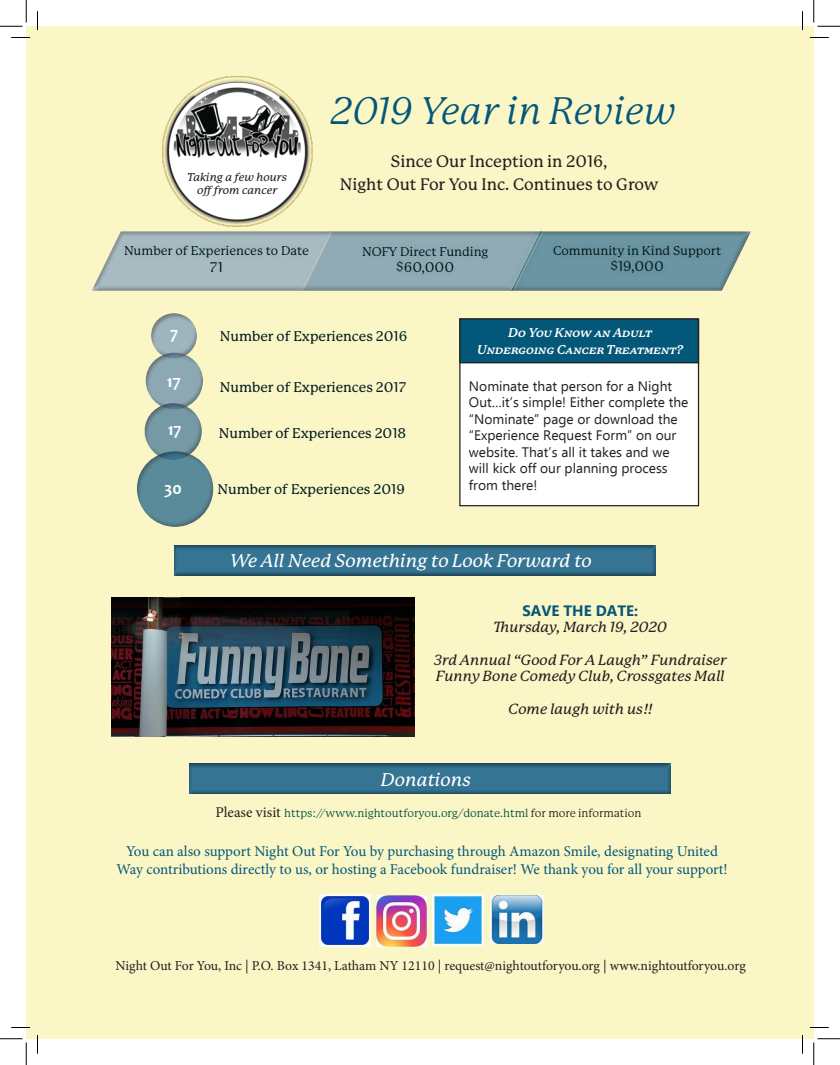
<style>
.page{position:relative;width:840px;height:1065px;background:#fff}
.page>*{position:absolute;margin:0;border:0;box-sizing:border-box;transform-origin:0 0}
.Title_cover_white{font:italic 37.5px "P22 Mackinac";color:#035779}
.t1{font:italic 500 18px "P22 Mackinac Pro";color:#fff}
.Sub_Title_white{font:700 17.5px "Candara";color:#fff}
.t2{font:500 16.25px "P Mackinac Pro";color:#231f20}
.t3{font:15px/18px "Minion Pro";letter-spacing:-.005em;color:#035779;text-align:center}
.t4{font:700 15px "Ebrima";color:#035779}
.t5{font:italic 500 14.38px "P22 Mackinac Pro";color:#231f20}
.t6{font:13.75px/16.5px "Ebrima";color:#231f20}
.t7{font:500 13.75px "P Mackinac Pro";color:#041f23}
.t8{font:13.75px "Minion Pro";letter-spacing:-.005em;color:#231f20}
.t9{font:500 12.5px "P Mackinac Pro";color:#041f23}
.Sub_sub_tittle{font:italic 700 12.5px/17.5px "P22 Mackinac Pro";color:#fff;text-align:center}
.t10{font:11.25px "P22 Mackinac Pro";color:#004e43}
.t11{font:italic 500 11.12px/13.4px "P22 Mackinac Pro";color:#231f20;text-align:center}
.s1{font-family:"Minion Pro";font-size:15px;color:#231f20}
.s2{color:#231f20}
</style>
<div class="page">
<div style="left:26px;top:26px;width:788px;height:1013px;background:#fbf6c6"></div>
<img style="left:111px;top:598px;width:304px;height:139px">
<img style="left:319px;top:895px;width:52px;height:51px">
<img style="left:376px;top:896px;width:51px;height:50px">
<img style="left:490px;top:895px;width:53px;height:49px">
<img style="left:433px;top:895px;width:50px;height:50px">
<img style="left:162px;top:76px;width:150px;height:151px">
<div style="left:91px;top:228px;width:665px;height:66px;background:#231f20;opacity:.5"></div>
<div style="left:173px;top:544px;width:485px;height:32px;background:#231f20;opacity:.5"></div>
<div style="left:460px;top:319px;width:239px;height:187px;background:#fff"></div>
<div style="left:459px;top:318px;width:240px;height:188px;border:1px solid #231f20"></div>
<div style="left:460px;top:319px;width:239px;height:44px;background:#035779"></div>
<div style="left:459px;top:318px;width:240px;height:45px;border:1px solid #231f20"></div>
<div style="left:150px;top:312px;width:48px;height:47px;background:#231f20;opacity:.5"></div>
<div style="left:144px;top:351px;width:59px;height:59px;background:#231f20;opacity:.5"></div>
<div style="left:143px;top:402px;width:59px;height:58px;background:#231f20;opacity:.5"></div>
<div style="left:136px;top:450px;width:78px;height:78px;background:#231f20;opacity:.5"></div>
<div style="left:188px;top:762px;width:485px;height:33px;background:#231f20;opacity:.5"></div>
<svg style="left:11px;top:37px;width:19px;height:1px"></svg>
<svg style="left:810px;top:37px;width:19px;height:1px"></svg>
<svg style="left:11px;top:1027px;width:19px;height:1px"></svg>
<svg style="left:810px;top:1027px;width:19px;height:1px"></svg>
<svg style="left:37px;top:11px;width:1px;height:19px"></svg>
<svg style="left:37px;top:1035px;width:1px;height:19px"></svg>
<svg style="left:802px;top:11px;width:1px;height:19px"></svg>
<svg style="left:802px;top:1035px;width:1px;height:19px"></svg>
<svg style="left:0;top:0;width:27px;height:27px"></svg>
<svg style="left:0;top:1039px;width:27px;height:26px"></svg>
<svg style="left:814px;top:0;width:26px;height:27px"></svg>
<svg style="left:814px;top:1039px;width:26px;height:26px"></svg>
<p class="t11" style="left:187px;top:170px;width:101px">Taking a few hours off from cancer</p>
<p class="t9" style="left:124px;top:244px;width:186px">Number of Experiences to Date</p>
<p class="t7" style="left:210px;top:259px;width:15px">71</p>
<p class="Title_cover_white" style="left:331px;top:90px;width:347px">2019 Year in Review</p>
<p class="t2" style="left:391px;top:152px;width:218px">Since Our Inception in 2016,</p>
<p class="t2" style="left:340px;top:175px;width:320px">Night Out For You Inc. Continues to Grow</p>
<p class="t9" style="left:362px;top:244px;width:128px">NOFY Direct Funding</p>
<p class="t7" style="left:396px;top:260px;width:59px">$60,000</p>
<p class="t9" style="left:553px;top:243px;width:170px">Community in Kind Support</p>
<p class="t7" style="left:610px;top:259px;width:55px">$19,000</p>
<p class="Sub_Title_white" style="left:170px;top:322px;width:10px">7</p>
<p class="t7" style="left:220px;top:329px;width:189px">Number of Experiences 2016</p>
<p class="t7" style="left:220px;top:380px;width:188px">Number of Experiences 2017</p>
<p class="t7" style="left:219px;top:426px;width:189px">Number of Experiences 2018</p>
<p class="Sub_Title_white" style="left:167px;top:370px;width:15px">17</p>
<p class="Sub_Title_white" style="left:168px;top:418px;width:15px">17</p>
<p class="Sub_Title_white" style="left:164px;top:477px;width:19px">30</p>
<p class="t7" style="left:218px;top:482px;width:189px">Number of Experiences 2019</p>
<p class="Sub_sub_tittle" style="left:477px;top:324px;width:207px">Do You Know an Adult<br>Undergoing Cancer Treatment?</p>
<p class="t6" style="left:469px;top:377px;width:221px">Nominate that person for a Night<br>Out…it’s simple! Either complete the “Nominate” page or download the</p>
<p class="t6" style="left:469px;top:427px;width:209px">“Experience Request Form” on our website. That’s all it takes and we will kick off our planning process from there!</p>
<p class="t1" style="left:230px;top:550px;width:363px">We All Need Something to Look Forward to</p>
<p class="t4" style="left:522px;top:599px;width:117px">SAVE THE DATE:</p>
<p class="t5" style="left:494px;top:619px;width:175px">Thursday, March 19, 2020</p>
<p class="t5" style="left:434px;top:652px;width:294px">3rd Annual “Good For A Laugh” Fundraiser</p>
<p class="t5" style="left:436px;top:668px;width:290px">Funny Bone Comedy Club, Crossgates Mall</p>
<p class="t5" style="left:509px;top:700px;width:145px">Come laugh with us!!</p>
<p class="t1" style="left:381px;top:769px;width:91px">Donations</p>
<p class="t10" style="left:215px;top:807px;width:427px"><span class="s1">Please visit</span> https://www.nightoutforyou.org/donate.html <span class="s2">for more information</span></p>
<p class="t3" style="left:117px;top:842px;width:612px">You can also support Night Out For You by purchasing through Amazon Smile, designating United<br>Way contributions directly to us, or hosting a Facebook fundraiser! We thank you for all your support!</p>
<p class="t8" style="left:116px;top:956px;width:632px">Night Out For You, Inc | P.O. Box 1341, Latham NY 12110 | request@nightoutforyou.org | www.nightoutforyou.org</p>
</div>
